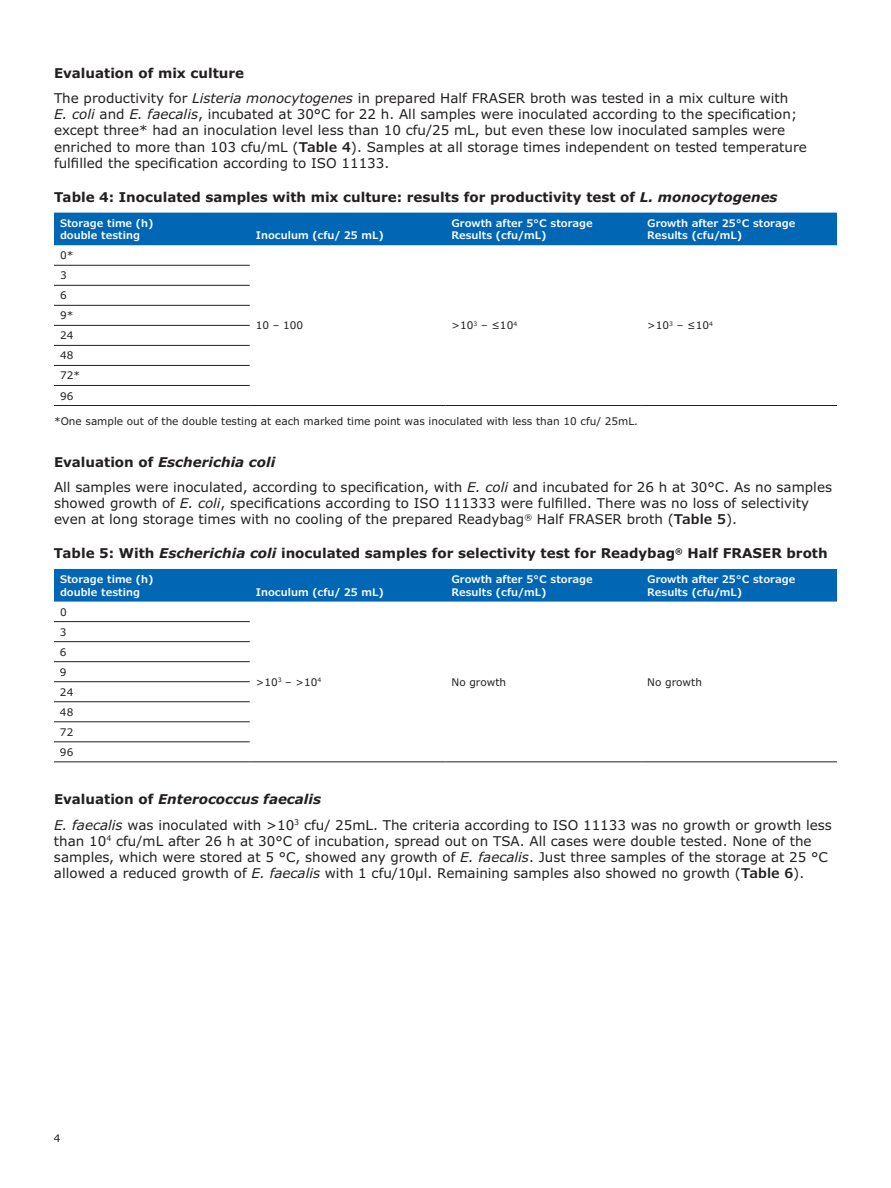
<style>
.page{position:relative;width:891px;height:1188px;background:#fff}
.page>*{position:absolute;margin:0;border:0;box-sizing:border-box;transform-origin:0 0}
.t1{font:13.5px/16.2px "Verdana Pro";color:#231f20}
.t2{font:700 13.5px "Verdana Pro";color:#231f20}
.t3{font:600 10.5px/12.6px "Verdana Pro";color:#fff}
.t4{font:10.5px/20.1px "Verdana Pro";color:#231f20}
.s1{font-weight:700}
.s2{font-style:italic}
.s3{font-weight:600}
.s4{font-weight:700;font-style:italic}
</style>
<div class="page">
<div style="left:54px;top:213px;width:783px;height:32px;background:#0166b3"></div>
<hr style="left:54px;top:265px;width:196px;height:1px;background:#231f20">
<hr style="left:54px;top:285px;width:196px;height:1px;background:#231f20">
<hr style="left:54px;top:305px;width:196px;height:1px;background:#231f20">
<hr style="left:54px;top:325px;width:196px;height:1px;background:#231f20">
<hr style="left:54px;top:345px;width:196px;height:1px;background:#231f20">
<hr style="left:54px;top:365px;width:196px;height:1px;background:#231f20">
<hr style="left:54px;top:385px;width:196px;height:1px;background:#231f20">
<hr style="left:54px;top:405px;width:196px;height:1px;background:#231f20">
<hr style="left:250px;top:405px;width:196px;height:1px;background:#231f20">
<hr style="left:446px;top:405px;width:195px;height:1px;background:#231f20">
<hr style="left:641px;top:405px;width:196px;height:1px;background:#231f20">
<div style="left:54px;top:569px;width:783px;height:33px;background:#0166b3"></div>
<hr style="left:54px;top:621px;width:196px;height:1px;background:#231f20">
<hr style="left:54px;top:641px;width:196px;height:1px;background:#231f20">
<hr style="left:54px;top:661px;width:196px;height:1px;background:#231f20">
<hr style="left:54px;top:681px;width:196px;height:1px;background:#231f20">
<hr style="left:54px;top:701px;width:196px;height:1px;background:#231f20">
<hr style="left:54px;top:721px;width:196px;height:1px;background:#231f20">
<hr style="left:54px;top:741px;width:196px;height:1px;background:#231f20">
<hr style="left:54px;top:761px;width:196px;height:1px;background:#231f20">
<hr style="left:250px;top:761px;width:196px;height:1px;background:#231f20">
<hr style="left:446px;top:761px;width:195px;height:1px;background:#231f20">
<hr style="left:641px;top:761px;width:196px;height:1px;background:#231f20">
<p class="t1" style="left:54px;top:61px;width:736px;line-height:25.2px"><span class="s1">Evaluation of mix culture<br></span>The productivity for <span class="s2">Listeria monocytogenes</span> in prepared Half FRASER broth was tested in a mix culture with</p>
<p class="t1" style="left:54px;top:106px;width:754px"><span class="s2">E. coli</span> and <span class="s2">E. faecalis</span>, incubated at 30°C for 22 h. All samples were inoculated according to the specification; except three* had an inoculation level less than 10 cfu/25 mL, but even these low inoculated samples were enriched to more than 103 cfu/mL (<span class="s3">Table 4</span>). Samples at all storage times independent on tested temperature fulfilled the specification according to ISO 11133.</p>
<p class="t2" style="left:54px;top:188px;width:725px">Table 4: Inoculated samples with mix culture: results for productivity test of <span class="s2">L. monocytogenes</span></p>
<p class="t3" style="left:60px;top:217px;width:95px">Storage time (h) double testing</p>
<p class="t3" style="left:452px;top:217px;width:143px">Growth after 5°C storage<br>Results (cfu/mL)</p>
<p class="t3" style="left:647px;top:217px;width:150px">Growth after 25°C storage<br>Results (cfu/mL)</p>
<p class="t3" style="left:256px;top:229px;width:130px">Inoculum (cfu/ 25 mL)</p>
<p class="t4" style="left:60px;top:246px;width:15px">0*</p>
<p class="t4" style="left:60px;top:266px;width:22px">3<br>6<br>9*<br>24<br>48<br>72*<br>96</p>
<p class="t4" style="left:54px;top:411px;width:586px">*One sample out of the double testing at each marked time point was inoculated with less than 10 cfu/ 25mL.</p>
<p class="t1" style="left:54px;top:449px;width:780px;line-height:25.2px"><span class="s1">Evaluation of</span> <span class="s4">Escherichia coli<br></span>All samples were inoculated, according to specification, with <span class="s2">E. coli</span> and incubated for 26 h at 30°C. As no samples</p>
<p class="t1" style="left:54px;top:495px;width:757px">showed growth of <span class="s2">E. coli</span>, specifications according to ISO 111333 were fulfilled. There was no loss of selectivity even at long storage times with no cooling of the prepared Readybag<sup>®</sup> Half FRASER broth (<span class="s3">Table 5</span>).</p>
<p class="t2" style="left:54px;top:545px;width:775px">Table 5: With <span class="s2">Escherichia coli</span> inoculated samples for selectivity test for Readybag<sup>®</sup> Half FRASER broth</p>
<p class="t3" style="left:60px;top:573px;width:95px">Storage time (h) double testing</p>
<p class="t4" style="left:256px;top:316px;width:49px">10 – 100</p>
<p class="t4" style="left:452px;top:316px;width:67px">&gt;10<sup>3</sup> – ≤10<sup>4</sup></p>
<p class="t4" style="left:647px;top:316px;width:67px">&gt;10<sup>3</sup> – ≤10<sup>4</sup></p>
<p class="t3" style="left:452px;top:573px;width:143px">Growth after 5°C storage<br>Results (cfu/mL)</p>
<p class="t3" style="left:647px;top:573px;width:150px">Growth after 25°C storage<br>Results (cfu/mL)</p>
<p class="t3" style="left:256px;top:586px;width:130px">Inoculum (cfu/ 25 mL)</p>
<p class="t4" style="left:60px;top:602px;width:8px">0</p>
<p class="t4" style="left:60px;top:622px;width:15px">3<br>6<br>9<br>24<br>48<br>72<br>96</p>
<p class="t1" style="left:54px;top:787px;width:779px;line-height:25.2px"><span class="s1">Evaluation of</span> <span class="s4">Enterococcus faecalis<br></span><span class="s2">E. faecalis</span> was inoculated with &gt;10<sup>3</sup> cfu/ 25mL. The criteria according to ISO 11133 was no growth or growth less</p>
<p class="t1" style="left:54px;top:833px;width:775px">than 10<sup>4</sup> cfu/mL after 26 h at 30°C of incubation, spread out on TSA. All cases were double tested. None of the samples, which were stored at 5 °C, showed any growth of <span class="s2">E. faecalis</span>. Just three samples of the storage at 25 °C allowed a reduced growth of <span class="s2">E. faecalis</span> with 1 cfu/10µl. Remaining samples also showed no growth (<span class="s3">Table 6</span>).</p>
<p class="t4" style="left:256px;top:672px;width:67px">&gt;10<sup>3</sup> – &gt;10<sup>4</sup></p>
<p class="t4" style="left:452px;top:672px;width:56px">No growth</p>
<p class="t4" style="left:647px;top:672px;width:56px">No growth</p>
<p class="t4" style="left:54px;top:1128px;width:8px">4</p>
</div>
